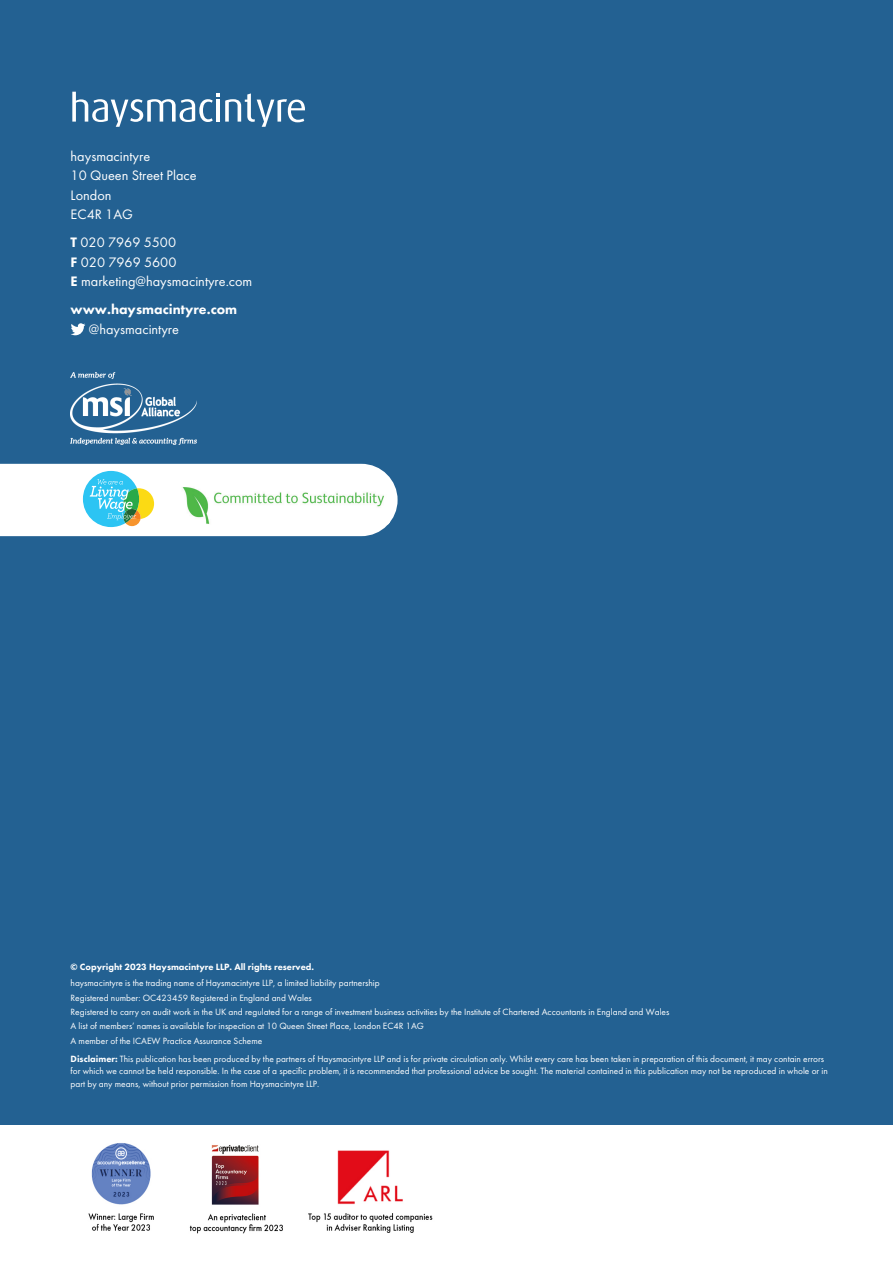
<style>
.page{position:relative;width:893px;height:1263px;background:#fff}
.page>*{position:absolute;margin:0;border:0;box-sizing:border-box;transform-origin:0 0}
.t1{font:14.25px/19.5px "Futura PT";color:#fff}
.t2{font:800 14.25px "Futura PT";color:#fff}
.t3{font:9.45px/12.3px "Futura PT";color:#fff}
.t4{font:800 9.45px "Futura PT";color:#fff}
.s1{font-weight:800}
</style>
<div class="page">
<div style="left:0;top:0;width:893px;height:1124px;background:#236192"></div>
<svg style="left:72px;top:92px;width:233px;height:35px"></svg>
<svg style="left:71px;top:323px;width:14px;height:12px"></svg>
<img style="left:71px;top:372px;width:125px;height:73px">
<svg style="left:0;top:464px;width:398px;height:72px;background:#e4f3ef"></svg>
<img style="left:88px;top:1143px;width:345px;height:91px">
<p class="t1" style="left:71px;top:146px;width:81px">haysmacintyre</p>
<p class="t1" style="left:71px;top:166px;width:127px">10 Queen Street Place</p>
<p class="t1" style="left:71px;top:185px;width:64px">London<br>EC4R 1AG</p>
<p class="t1" style="left:71px;top:233px;width:107px"><span class="s1">T</span> 020 7969 5500</p>
<p class="t1" style="left:71px;top:252px;width:183px"><span class="s1">F</span> 020 7969 5600<br><span class="s1">E</span> marketing@haysmacintyre.com</p>
<p class="t2" style="left:71px;top:301px;width:168px">www.haysmacintyre.com</p>
<p class="t1" style="left:89px;top:319px;width:92px">@haysmacintyre</p>
<p class="t4" style="left:71px;top:961px;width:245px">© Copyright 2023 Haysmacintyre LLP. All rights reserved.</p>
<p class="t3" style="left:71px;top:977px;width:311px">haysmacintyre is the trading name of Haysmacintyre LLP, a limited liability partnership</p>
<p class="t3" style="left:71px;top:991px;width:243px">Registered number: OC423459 Registered in England and Wales</p>
<p class="t3" style="left:71px;top:1006px;width:600px">Registered to carry on audit work in the UK and regulated for a range of investment business activities by the Institute of Chartered Accountants in England and Wales</p>
<p class="t3" style="left:71px;top:1020px;width:355px">A list of members’ names is available for inspection at 10 Queen Street Place, London EC4R 1AG</p>
<p class="t3" style="left:71px;top:1034px;width:193px">A member of the ICAEW Practice Assurance Scheme</p>
<p class="t3" style="left:71px;top:1053px;width:759px"><span class="s1">Disclaimer:</span> This publication has been produced by the partners of Haysmacintyre LLP and is for private circulation only. Whilst every care has been taken in preparation of this document, it may contain errors for which we cannot be held responsible. In the case of a specific problem, it is recommended that professional advice be sought. The material contained in this publication may not be reproduced in whole or in part by any means, without prior permission from Haysmacintyre LLP.</p>
</div>
